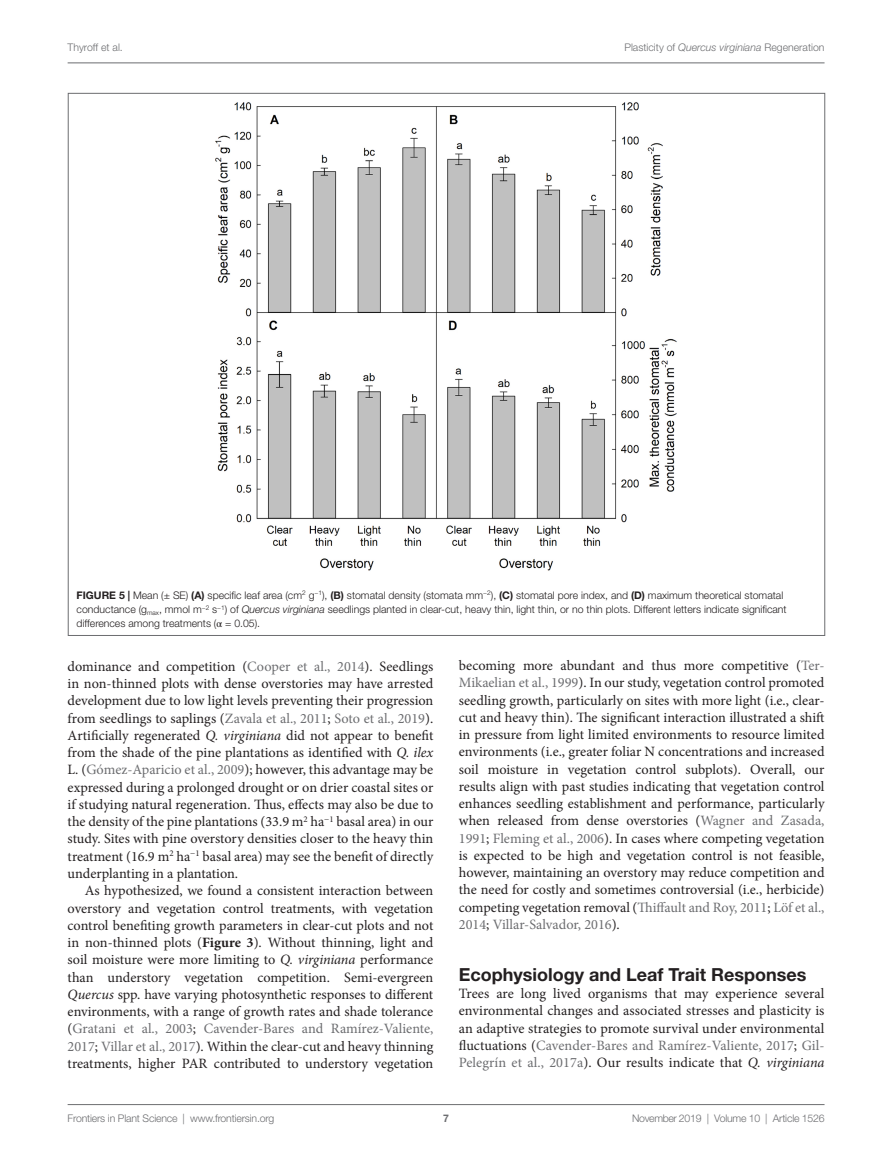
<style>
.page{position:relative;width:893px;height:1170px;background:#fff}
.page>*{position:absolute;margin:0;border:0;box-sizing:border-box;transform-origin:0 0}
._2{font:700 18px "Helvetica Neue LT Std";color:#231f20}
.T{font:14.25px/17.2px "Minion Pro MTC";color:#231f20;text-align:justify}
.T1{font:14.25px/17.2px "Minion Pro MTC";letter-spacing:.005em;color:#231f20;text-align:justify}
.FC{font:300 10.5px/14.2px "Helvetica Neue LT Std";color:#231f20}
.t1{font:300 10.5px "Helvetica Neue LT Std";letter-spacing:-.015em;color:#6c6d70}
.t2{font:700 10.5px "Helvetica Neue LT Std";color:#6c6d70}
.s1{font-style:italic}
.s2{font-weight:700}
.s3{color:#6c6d70}
.s4{font-family:"Minion Pro";font-weight:700}
</style>
<div class="page">
<hr style="left:68px;top:63px;width:756px;height:1px;background:#6c6d70">
<hr style="left:68px;top:1104px;width:756px;height:1px;background:#6c6d70">
<img style="left:216px;top:102px;width:461px;height:469px">
<p class="t1" style="left:68px;top:41px;width:57px">Thyroff et al.</p>
<p class="t1" style="left:624px;top:41px;width:202px">Plasticity of <span class="s1">Quercus virginiana</span> Regeneration</p>
<p class="FC" style="left:77px;top:588px;width:712px"><span class="s2">FIGURE 5 |</span> Mean (± SE) <span class="s2">(A)</span> specific leaf area (cm<sup>2</sup> g<sup>−1</sup>), <span class="s2">(B)</span> stomatal density (stomata mm<sup>−2</sup>), <span class="s2">(C)</span> stomatal pore index, and <span class="s2">(D)</span> maximum theoretical stomatal conductance (g<sub>max</sub>, mmol m<sup>−2</sup> s<sup>−1</sup>) of <span class="s1">Quercus virginiana</span> seedlings planted in clear-cut, heavy thin, light thin, or no thin plots. Different letters indicate significant differences among treatments (α = 0.05).</p>
<p class="T" style="left:68px;top:657px;width:367px">dominance and competition (<span class="s3">Cooper et al., 2014</span>). Seedlings in non-thinned plots with dense overstories may have arrested development due to low light levels preventing their progression from seedlings to saplings (<span class="s3">Zavala et al., 2011</span>; <span class="s3">Soto et al., 2019</span>).<br>Artificially regenerated <span class="s1">Q. virginiana</span> did not appear to benefit from the shade of the pine plantations as identified with <span class="s1">Q. ilex </span>L. (<span class="s3">Gómez-Aparicio et al., 2009</span>); however, this advantage may be expressed during a prolonged drought or on drier coastal sites or if studying natural regeneration. Thus, effects may also be due to the density of the pine plantations (33.9 m<sup>2</sup> ha<sup>−1</sup> basal area) in our study. Sites with pine overstory densities closer to the heavy thin treatment (16.9 m<sup>2</sup> ha<sup>−1</sup> basal area) may see the benefit of directly underplanting in a plantation.</p>
<p class="T" style="left:68px;top:882px;width:367px;text-indent:17px">As hypothesized, we found a consistent interaction between overstory and vegetation control treatments, with vegetation control benefiting growth parameters in clear-cut plots and not in non-thinned plots (<span class="s4">Figure 3</span>). Without thinning, light and soil moisture were more limiting to <span class="s1">Q. virginiana</span> performance than understory vegetation competition. Semi-evergreen <span class="s1">Quercus</span> spp. have varying photosynthetic responses to different environments, with a range of growth rates and shade tolerance (<span class="s3">Gratani et al., 2003</span>; <span class="s3">Cavender-Bares and Ramírez-Valiente, 2017</span>; <span class="s3">Villar et al., 2017</span>). Within the clear-cut and heavy thinning treatments, higher PAR contributed to understory vegetation</p>
<p class="T" style="left:459px;top:657px;width:367px">becoming more abundant and thus more competitive (<span class="s3">Ter-Mikaelian et al., 1999</span>). In our study, vegetation control promoted seedling growth, particularly on sites with more light (i.e., clear&shy;cut and heavy thin). The significant interaction illustrated a shift in pressure from light limited environments to resource limited environments (i.e., greater foliar N concentrations and increased soil moisture in vegetation control subplots). Overall, our results align with past studies indicating that vegetation control enhances seedling establishment and performance, particularly when released from dense overstories (<span class="s3">Wagner and Zasada, 1991</span>; <span class="s3">Fleming et al., 2006</span>). In cases where competing vegetation is expected to be high and vegetation control is not feasible, however, maintaining an overstory may reduce competition and the need for costly and sometimes controversial (i.e., herbicide) competing vegetation removal (<span class="s3">Thiffault and Roy, 2011</span>; <span class="s3">Löf et al., 2014</span>; <span class="s3">Villar-Salvador, 2016</span>).</p>
<p class="_2" style="left:459px;top:963px;width:349px">Ecophysiology and Leaf Trait Responses</p>
<p class="T1" style="left:459px;top:984px;width:367px">Trees are long lived organisms that may experience several environmental changes and associated stresses and plasticity is an adaptive strategies to promote survival under environmental fluctuations (<span class="s3">Cavender-Bares and Ramírez-Valiente, 2017</span>; <span class="s3">Gil-Pelegrín et al., 2017a</span>). Our results indicate that <span class="s1">Q. virginiana</span></p>
<p class="t1" style="left:68px;top:1111px;width:208px">Frontiers in Plant Science | www.frontiersin.org</p>
<p class="t1" style="left:632px;top:1111px;width:194px">November 2019 | Volume 10 | Article 1526</p>
<p class="t2" style="left:443px;top:1111px;width:7px">7</p>
</div>
